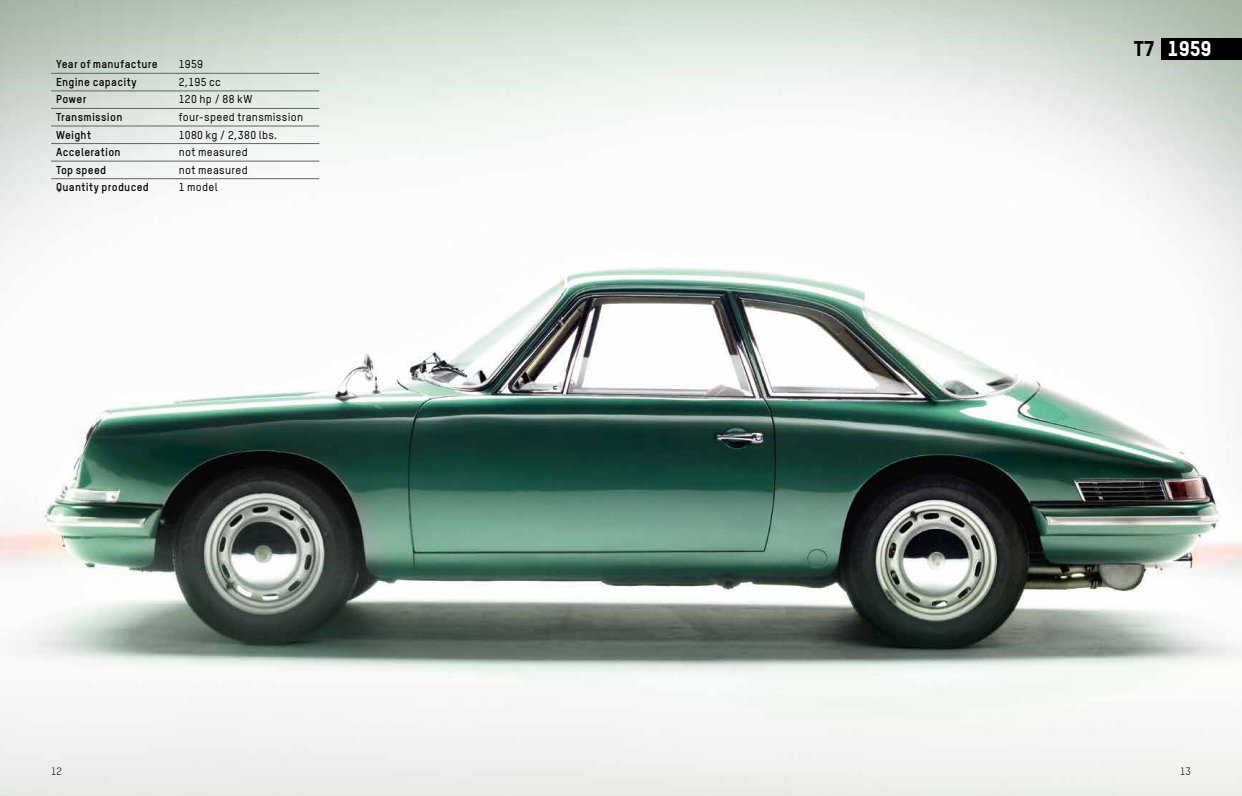
<style>
.page{position:relative;width:1242px;height:796px;background:#fff}
.page>*{position:absolute;margin:0;border:0;box-sizing:border-box;transform-origin:0 0}
.t1{font:21px "TSTAR Headline";color:#fff}
.t2{font:700 11.25px "TSTAR";letter-spacing:.025em;color:#000}
.t3{font:500 11.25px "TSTAR";letter-spacing:.03em;color:#000}
.t4{font:10.5px "TSTAR";color:#000}
.s1{color:#000}
</style>
<div class="page">
<img style="left:0;top:0;width:1242px;height:795px">
<hr style="left:51px;top:73px;width:268px;height:1px;background:#646363">
<hr style="left:51px;top:90px;width:268px;height:1px;background:#646363">
<hr style="left:51px;top:108px;width:268px;height:1px;background:#646363">
<hr style="left:51px;top:126px;width:268px;height:1px;background:#646363">
<hr style="left:51px;top:143px;width:268px;height:1px;background:#646363">
<hr style="left:51px;top:161px;width:268px;height:1px;background:#646363">
<hr style="left:51px;top:178px;width:268px;height:1px;background:#646363">
<div style="left:1161px;top:38px;width:81px;height:22px;background:#000"></div>
<p class="t2" style="left:56px;top:57px;width:103px">Year of manufacture</p>
<p class="t3" style="left:179px;top:57px;width:26px">1959</p>
<p class="t2" style="left:56px;top:75px;width:82px">Engine capacity</p>
<p class="t3" style="left:179px;top:75px;width:44px">2,195 cc</p>
<p class="t2" style="left:56px;top:93px;width:32px">Power</p>
<p class="t3" style="left:179px;top:93px;width:75px">120 hp / 88 kW</p>
<p class="t2" style="left:56px;top:110px;width:68px">Transmission</p>
<p class="t3" style="left:179px;top:110px;width:126px">four-speed transmission</p>
<p class="t2" style="left:56px;top:128px;width:37px">Weight</p>
<p class="t3" style="left:179px;top:128px;width:100px">1080 kg / 2,380 lbs.</p>
<p class="t2" style="left:56px;top:145px;width:66px">Acceleration</p>
<p class="t3" style="left:179px;top:145px;width:71px">not measured</p>
<p class="t2" style="left:56px;top:163px;width:52px">Top speed</p>
<p class="t3" style="left:179px;top:163px;width:71px">not measured</p>
<p class="t2" style="left:56px;top:180px;width:94px">Quantity produced</p>
<p class="t3" style="left:179px;top:180px;width:40px">1 model</p>
<h1 class="t1" style="left:1133px;top:36px;width:79px"><span class="s1">T7</span> 1959</h1>
<p class="t4" style="left:51px;top:764px;width:12px">12</p>
<p class="t4" style="left:1180px;top:764px;width:12px">13</p>
</div>
